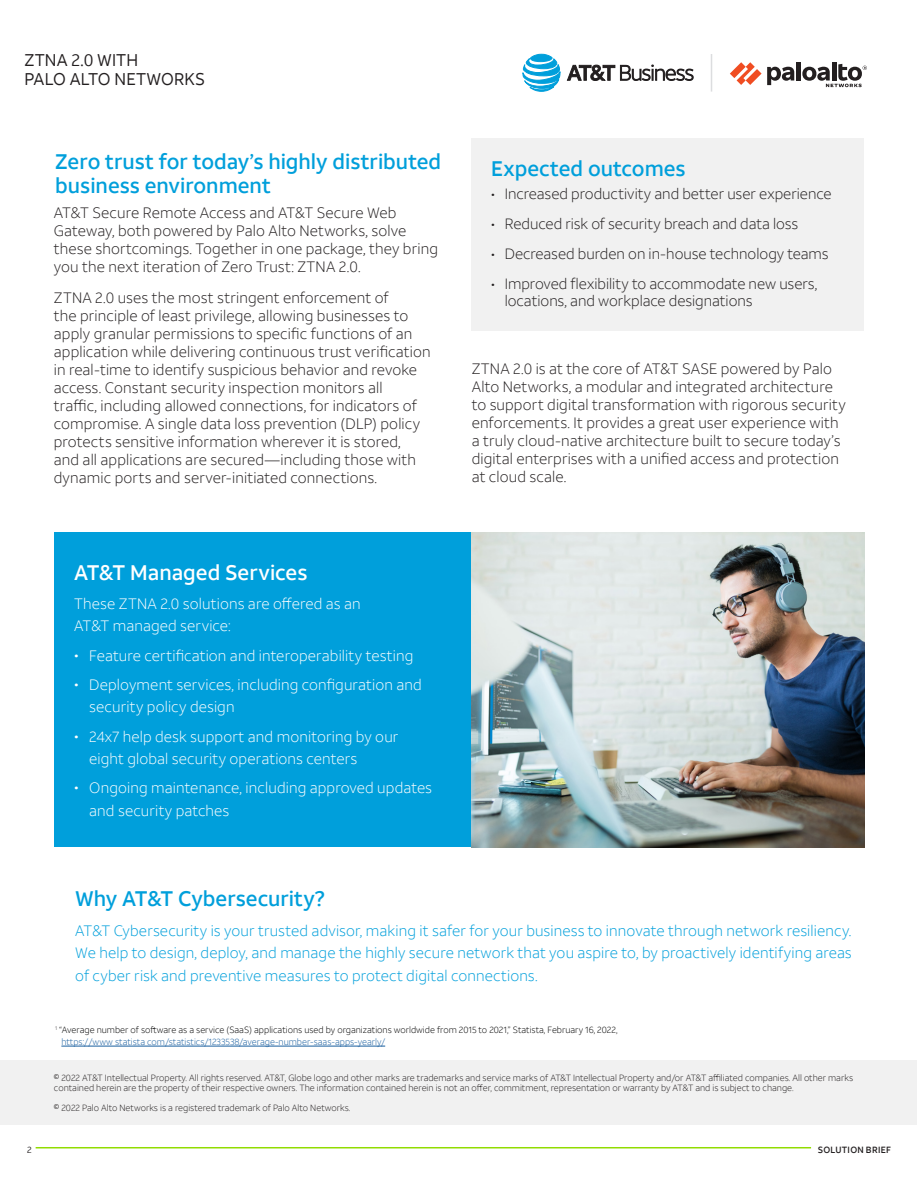
<style>
.page{position:relative;width:918px;height:1188px;background:#fff}
.page>*{position:absolute;margin:0;border:0;box-sizing:border-box;transform-origin:0 0}
.P_-_Paragraph_Style3{font:500 21px/24px "ATT Aleck Sans";color:#009fdb}
.P_-_Paragraph_Style3-2{font:500 21px "ATT Aleck Sans";color:#fff}
.P_-_Paragraph_Style2{font:16.95px/19.5px "ATT Aleck Sans";letter-spacing:.005em;color:#231f20}
.P_-_Paragraph_Style3-3{font:300 15px/18px "ATT Aleck Sans";letter-spacing:.01em;color:#231f20}
.P_-_Paragraph_Style3-4{font:300 15px/22.5px "ATT Aleck Sans";letter-spacing:.01em;color:#fff}
.P_-_Paragraph_Style3-5{font:300 15px/22.5px "ATT Aleck Sans";letter-spacing:.01em;color:#009fdb;text-align:justify}
.P_-_Paragraph_Style3-6{font:300 14.85px/16.5px "ATT Aleck Sans";color:#231f20}
.P_-_Paragraph_Style3-7{font:300 9px/10.1px "ATT Aleck Sans";color:#231f20}
.P_-_Paragraph_Style3-8{font:300 9px/12px "ATT Aleck Sans";color:#000}
.t1{font:500 9px "ATT Aleck Sans";letter-spacing:.035em;color:#231f20}
.t2{font:9px "ATT Aleck Sans";color:#231f20}
.s1{font-size:18px}
.s2{color:#fff}
.s3{color:#175d9e}
.s4{font-size:8.85px}
</style>
<div class="page">
<hr style="left:711px;top:54px;width:1px;height:38px;background:#dcdddf">
<div style="left:0;top:1061px;width:917px;height:64px;background:#f1f1f1"></div>
<svg style="left:523px;top:54px;width:37px;height:37px"></svg>
<svg style="left:567px;top:65px;width:126px;height:16px"></svg>
<hr style="left:36px;top:1147px;width:775px;height:1px;background:#91dc00">
<hr style="left:797px;top:62px;width:4px;height:19px;background:#231f20">
<svg style="left:730px;top:62px;width:64px;height:23px"></svg>
<hr style="left:832px;top:62px;width:4px;height:19px;background:#231f20">
<svg style="left:802px;top:64px;width:65px;height:23px"></svg>
<div style="left:54px;top:533px;width:418px;height:314px;background:#009fdb"></div>
<img style="left:472px;top:533px;width:392px;height:314px">
<div style="left:472px;top:139px;width:392px;height:192px;background:#f1f1f1"></div>
<hr style="left:61px;top:1046px;width:324px;height:1px;background:#175d9e">
<p class="P_-_Paragraph_Style2" style="left:24px;top:50px;width:182px">ZTNA 2.0 WITH<br>PALO ALTO NETWORKS</p>
<p class="P_-_Paragraph_Style3" style="left:55px;top:150px;width:387px">Zero trust for today’s highly distributed business environment</p>
<p class="P_-_Paragraph_Style3-3" style="left:54px;top:204px;width:386px">AT&amp;T Secure Remote Access and AT&amp;T Secure Web Gateway, both powered by Palo Alto Networks, solve these shortcomings. Together in one package, they bring you the next iteration of Zero Trust: ZTNA 2.0.</p>
<p class="P_-_Paragraph_Style3-3" style="left:54px;top:289px;width:378px">ZTNA 2.0 uses the most stringent enforcement of<br>the principle of least privilege, allowing businesses to apply granular permissions to specific functions of an application while delivering continuous trust verification in real-time to identify suspicious behavior and revoke access. Constant security inspection monitors all<br>traffic, including allowed connections, for indicators of compromise. A single data loss prevention (DLP) policy protects sensitive information wherever it is stored,<br>and all applications are secured—including those with dynamic ports and server-initiated connections.</p>
<p class="P_-_Paragraph_Style3-2" style="left:74px;top:559px;width:235px">AT&amp;T Managed Services</p>
<p class="P_-_Paragraph_Style3-4" style="left:74px;top:592px;width:288px">These ZTNA 2.0 solutions are offered as an<br>AT&amp;T managed service:</p>
<p class="P_-_Paragraph_Style3-4" style="left:74px;top:644px;width:341px"><span class="s1">•</span> Feature certification and interoperability testing</p>
<p class="P_-_Paragraph_Style3-4" style="left:89px;top:673px;width:334px;text-indent:-15px"><span class="s1">•</span> Deployment services, including configuration and security policy design</p>
<p class="P_-_Paragraph_Style3-4" style="left:89px;top:725px;width:311px;text-indent:-15px"><span class="s1">•</span> 24x7 help desk support and monitoring by our eight global security operations centers</p>
<p class="P_-_Paragraph_Style3-4" style="left:89px;top:777px;width:344px;text-indent:-15px"><span class="s1">•</span> Ongoing maintenance, including approved updates and security patches</p>
<p class="P_-_Paragraph_Style3" style="left:491px;top:157px;width:196px">Expected outcomes</p>
<p class="P_-_Paragraph_Style3-6" style="left:491px;top:186px;width:342px">• Increased productivity and better user experience</p>
<p class="P_-_Paragraph_Style3-6" style="left:491px;top:216px;width:309px">• Reduced risk of security breach and data loss</p>
<p class="P_-_Paragraph_Style3-6" style="left:491px;top:246px;width:339px">• Decreased burden on in-house technology teams</p>
<p class="P_-_Paragraph_Style3-6" style="left:505px;top:276px;width:314px;text-indent:-14px">• Improved flexibility to accommodate new users, locations, and workplace designations</p>
<p class="P_-_Paragraph_Style3-3" style="left:472px;top:360px;width:376px">ZTNA 2.0 is at the core of AT&amp;T SASE powered by Palo Alto Networks, a modular and integrated architecture to support digital transformation with rigorous security enforcements. It provides a great user experience with a truly cloud-native architecture built to secure today’s digital enterprises with a unified access and protection at cloud scale.</p>
<p class="P_-_Paragraph_Style3" style="left:75px;top:887px;width:251px">Why AT&amp;T Cybersecurity?</p>
<p class="P_-_Paragraph_Style3-5" style="left:75px;top:919px;width:778px">AT&amp;T Cybersecurity is your trusted advisor, making it safer for your business to innovate through network resiliency.<br>We help to design, deploy, and manage the highly secure network that you aspire to, by proactively identifying areas of cyber risk and preventive measures to protect digital connections.<span class="s2">k.</span></p>
<p class="P_-_Paragraph_Style3-8" style="left:61px;top:1024px;width:558px;text-indent:-6px"><sup>1</sup> “Average number of software as a service (SaaS) applications used by organizations worldwide from 2015 to 2021,” Statista, February 16, 2022, <span class="s3">https://www statista com/statistics/1233538/average-number-saas-apps-yearly/</span></p>
<p class="P_-_Paragraph_Style3-7" style="left:54px;top:1073px;width:801px">© 2022 AT&amp;T Intellectual Property. All rights reserved. AT&amp;T, Globe logo and other marks are trademarks and service marks of AT&amp;T Intellectual Property and/or AT&amp;T affiliated companies. All other marks contained herein are the property of their respective owners. The information contained herein is not an offer, commitment, representation or warranty by AT&amp;T and is subject to change<span class="s4">.</span></p>
<p class="P_-_Paragraph_Style3-7" style="left:54px;top:1103px;width:298px">© 2022 Palo Alto Networks is a registered trademark of Palo Alto Networks.</p>
<p class="t2" style="left:27px;top:1144px;width:6px">2</p>
<p class="t1" style="left:818px;top:1144px;width:75px">SOLUTION BRIEF</p>
</div>
